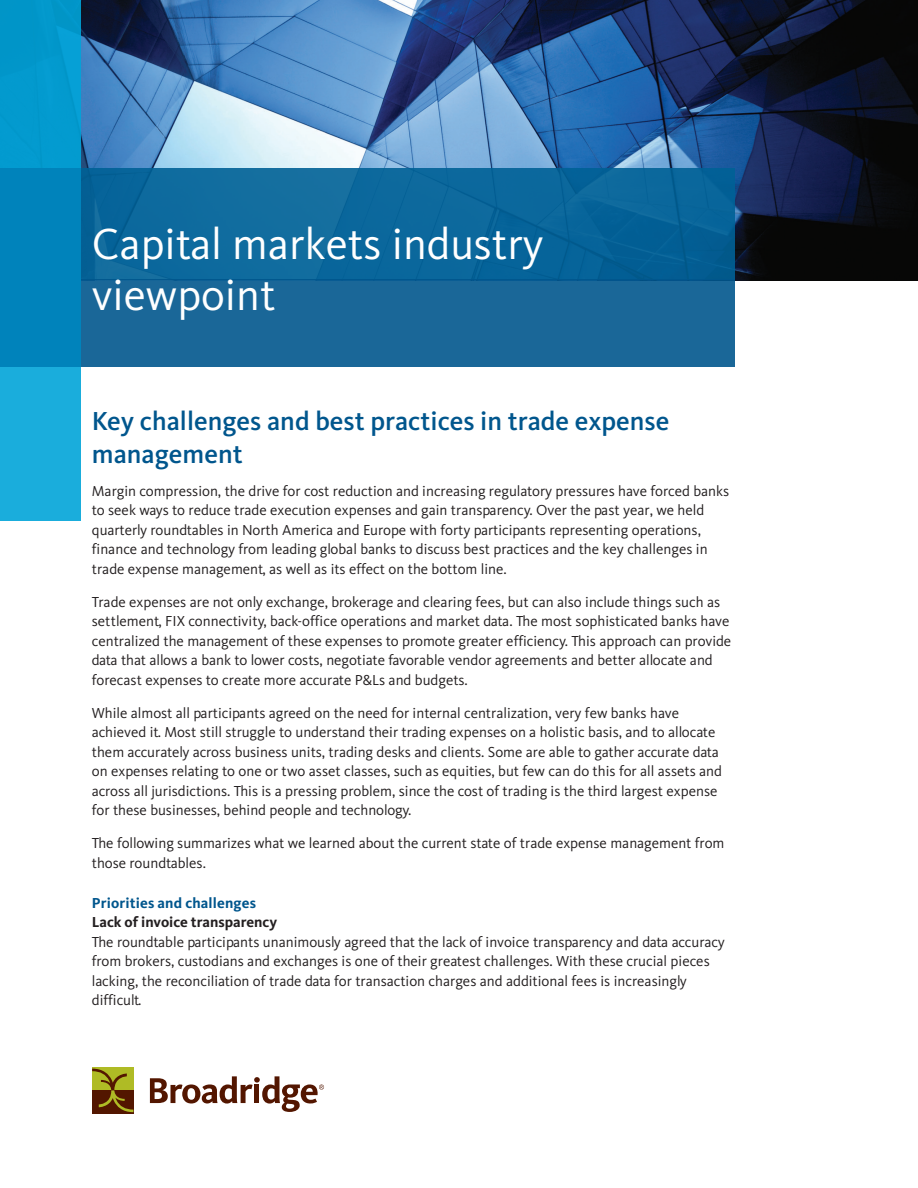
<style>
.page{position:relative;width:918px;height:1188px;background:#fff}
.page>*{position:absolute;margin:0;border:0;box-sizing:border-box;transform-origin:0 0}
.Cover_Title{font:45px/51px "Kievit";color:#fff}
.Headline{font:500 27px/33px "Kievit";color:#00568d}
.Body{font:15px/19.5px "Kievit";color:#231f20}
.Subhead{font:700 15px "Kievit";letter-spacing:.01em;color:#00568d}
.s1{font-weight:700}
</style>
<div class="page">
<div style="left:92px;top:1067px;width:41px;height:23px;background:#afbb25"></div>
<div style="left:92px;top:1090px;width:41px;height:24px;background:#531600"></div>
<svg style="left:92px;top:1069px;width:41px;height:43px"></svg>
<svg style="left:150px;top:1076px;width:174px;height:36px"></svg>
<img style="left:80px;top:0;width:838px;height:280px">
<div style="left:0;top:168px;width:734px;height:112px;background:#0b689c"></div>
<div style="left:0;top:280px;width:734px;height:87px;background:#1a6798"></div>
<div style="left:0;top:0;width:80px;height:168px;background:#029ace"></div>
<div style="left:0;top:367px;width:80px;height:154px;background:#1aaddc"></div>
<div style="left:0;top:168px;width:80px;height:199px;background:#0083bb"></div>
<p class="Cover_Title" style="left:92px;top:219px;width:453px">Capital markets industry viewpoint</p>
<p class="Headline" style="left:92px;top:404px;width:579px">Key challenges and best practices in trade expense management</p>
<p class="Body" style="left:92px;top:481px;width:639px">Margin compression, the drive for cost reduction and increasing regulatory pressures have forced banks to seek ways to reduce trade execution expenses and gain transparency. Over the past year, we held quarterly roundtables in North America and Europe with forty participants representing operations, finance and technology from leading global banks to discuss best practices and the key challenges in trade expense management, as well as its effect on the bottom line.</p>
<p class="Body" style="left:92px;top:592px;width:641px">Trade expenses are not only exchange, brokerage and clearing fees, but can also include things such as settlement, FIX connectivity, back-office operations and market data. The most sophisticated banks have centralized the management of these expenses to promote greater efficiency. This approach can provide data that allows a bank to lower costs, negotiate favorable vendor agreements and better allocate and forecast expenses to create more accurate P&amp;Ls and budgets.</p>
<p class="Body" style="left:92px;top:703px;width:632px">While almost all participants agreed on the need for internal centralization, very few banks have achieved it. Most still struggle to understand their trading expenses on a holistic basis, and to allocate them accurately across business units, trading desks and clients. Some are able to gather accurate data on expenses relating to one or two asset classes, such as equities, but few can do this for all assets and across all jurisdictions. This is a pressing problem, since the cost of trading is the third largest expense for these businesses, behind people and technology.</p>
<p class="Body" style="left:92px;top:834px;width:634px">The following summarizes what we learned about the current state of trade expense management from those roundtables.</p>
<p class="Subhead" style="left:92px;top:894px;width:166px">Priorities and challenges</p>
<p class="Body" style="left:92px;top:913px;width:635px"><span class="s1">Lack of invoice transparency<br></span>The roundtable participants unanimously agreed that the lack of invoice transparency and data accuracy from brokers, custodians and exchanges is one of their greatest challenges. With these crucial pieces lacking, the reconciliation of trade data for transaction charges and additional fees is increasingly difficult.</p>
</div>
